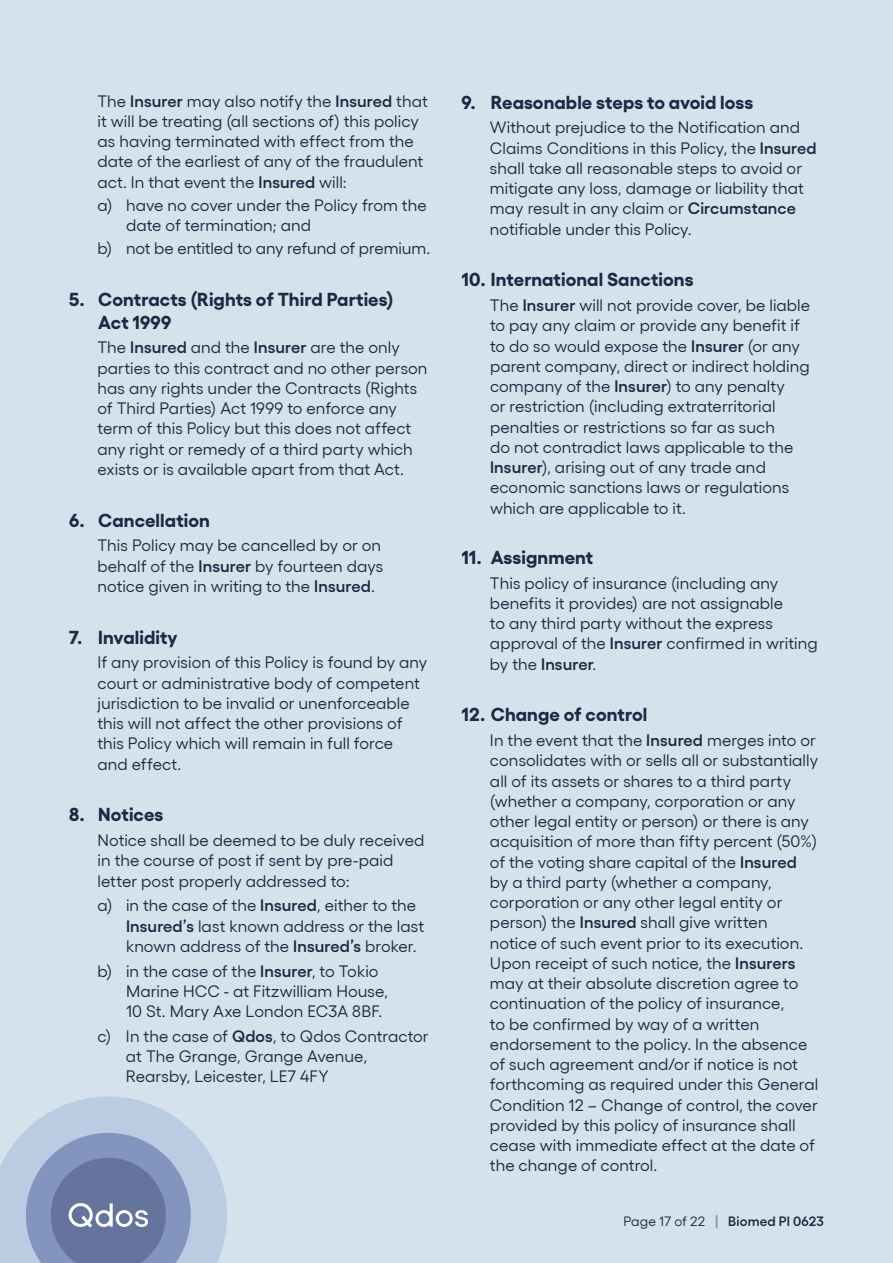
<style>
.page{position:relative;width:893px;height:1263px;background:#d6e2eb}
.page>*{position:absolute;margin:0;border:0;box-sizing:border-box;transform-origin:0 0}
.t1{font:700 18.75px/22.5px "Gellix";letter-spacing:.005em;color:#1d2844}
.t2{font:16.5px/20.2px "Gellix";letter-spacing:.005em;color:#1d2844}
.t3{font:600 13.5px "Gellix";letter-spacing:.015em;color:#1d2844}
.s1{font-weight:600}
.s2{font-weight:400}
.s3{font-size:13.8px;color:#8395be}
</style>
<div class="page">
<svg style="left:0;top:1096px;width:227px;height:167px"></svg>
<p class="t2" style="left:97px;top:89px;width:332px">The <span class="s1">Insurer</span> may also notify the <span class="s1">Insured</span> that it will be treating (all sections of) this policy as having terminated with effect from the date of the earliest of any of the fraudulent act. In that event the <span class="s1">Insured</span> will:</p>
<p class="t2" style="left:126px;top:193px;width:302px;text-indent:-28px">a) have no cover under the Policy from the date of termination; and</p>
<p class="t2" style="left:97px;top:237px;width:334px">b) not be entitled to any refund of premium.</p>
<p class="t1" style="left:98px;top:286px;width:297px;text-indent:-29px">5. Contracts (Rights of Third Parties)<br>Act 1999</p>
<p class="t2" style="left:97px;top:336px;width:332px">The <span class="s1">Insured</span> and the <span class="s1">Insurer</span> are the only parties to this contract and no other person has any rights under the Contracts (Rights of Third Parties) Act 1999 to enforce any term of this Policy but this does not affect any right or remedy of a third party which exists or is available apart from that Act.</p>
<p class="t1" style="left:69px;top:507px;width:142px">6. Cancellation</p>
<p class="t2" style="left:97px;top:534px;width:287px">This Policy may be cancelled by or on behalf of the <span class="s1">Insurer</span> by fourteen days notice given in writing to the <span class="s1">Insured</span>.</p>
<p class="t1" style="left:69px;top:624px;width:110px">7. Invalidity</p>
<p class="t2" style="left:97px;top:651px;width:331px">If any provision of this Policy is found by any court or administrative body of competent jurisdiction to be invalid or unenforceable this will not affect the other provisions of this Policy which will remain in full force and effect.</p>
<p class="t1" style="left:69px;top:801px;width:96px">8. Notices</p>
<p class="t2" style="left:97px;top:828px;width:328px">Notice shall be deemed to be duly received in the course of post if sent by pre-paid letter post properly addressed to:</p>
<p class="t2" style="left:126px;top:894px;width:300px;text-indent:-28px">a) in the case of the <span class="s1">Insured</span>, either to the<br><span class="s1">Insured’s</span> last known address or the last known address of the <span class="s1">Insured’s</span> broker.</p>
<p class="t2" style="left:126px;top:959px;width:264px;text-indent:-28px">b) in the case of the <span class="s1">Insurer</span>, to Tokio<br>Marine HCC - at Fitzwilliam House,<br>10 St. Mary Axe London EC3A 8BF.</p>
<p class="t2" style="left:126px;top:1024px;width:304px;text-indent:-28px">c) In the case of <span class="s1">Qdos</span>, to Qdos Contractor at The Grange, Grange Avenue,<br>Rearsby, Leicester, LE7 4FY</p>
<p class="t1" style="left:461px;top:89px;width:293px">9. Reasonable steps to avoid loss</p>
<p class="t2" style="left:490px;top:116px;width:328px">Without prejudice to the Notification and Claims Conditions in this Policy, the <span class="s1">Insured </span>shall take all reasonable steps to avoid or mitigate any loss, damage or liability that may result in any claim or <span class="s1">Circumstance </span>notifiable under this Policy.</p>
<p class="t1" style="left:461px;top:266px;width:234px">10. International Sanctions</p>
<p class="t2" style="left:490px;top:294px;width:322px">The <span class="s1">Insurer</span> will not provide cover, be liable to pay any claim or provide any benefit if to do so would expose the <span class="s1">Insurer</span> (or any parent company, direct or indirect holding company of the <span class="s1">Insurer</span>) to any penalty<br>or restriction (including extraterritorial penalties or restrictions so far as such<br>do not contradict laws applicable to the <span class="s1">Insurer</span>), arising out of any trade and economic sanctions laws or regulations which are applicable to it.</p>
<p class="t1" style="left:461px;top:544px;width:133px">11. Assignment</p>
<p class="t2" style="left:490px;top:571px;width:329px">This policy of insurance (including any benefits it provides) are not assignable<br>to any third party without the express approval of the <span class="s1">Insurer</span> confirmed in writing by the <span class="s1">Insurer</span>.</p>
<p class="t1" style="left:461px;top:701px;width:187px">12. Change of control</p>
<p class="t2" style="left:490px;top:729px;width:330px">In the event that the <span class="s1">Insured</span> merges into or consolidates with or sells all or substantially all of its assets or shares to a third party (whether a company, corporation or any other legal entity or person) or there is any acquisition of more than fifty percent (50%) of the voting share capital of the <span class="s1">Insured </span>by a third party (whether a company, corporation or any other legal entity or person) the <span class="s1">Insured</span> shall give written notice of such event prior to its execution.<br>Upon receipt of such notice, the <span class="s1">Insurers </span>may at their absolute discretion agree to continuation of the policy of insurance,<br>to be confirmed by way of a written endorsement to the policy. In the absence of such agreement and/or if notice is not forthcoming as required under this General Condition 12 – Change of control, the cover provided by this policy of insurance shall cease with immediate effect at the date of the change of control.</p>
<p class="t3" style="left:623px;top:1211px;width:202px"><span class="s2">Page 17 of 22</span> <span class="s3">|</span> Biomed PI 0623</p>
</div>
